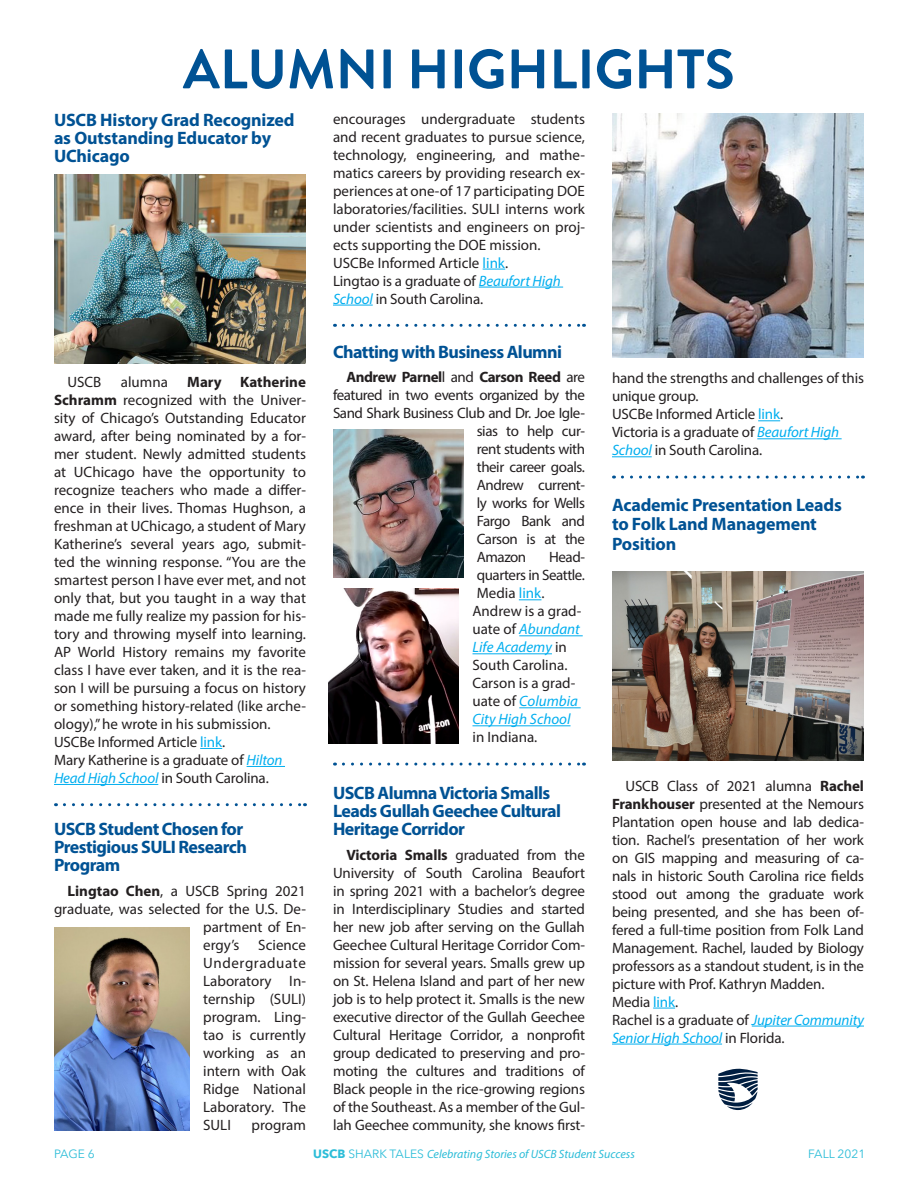
<style>
.page{position:relative;width:918px;height:1188px;background:#fff}
.page>*{position:absolute;margin:0;border:0;box-sizing:border-box;transform-origin:0 0}
.t1{font:700 55.5px "Brandon Grotesque";color:#005294}
.t2{font:700 18px/18px "Myriad Pro";letter-spacing:-.03em;color:#005294}
.t3{font:700 18px/18px "Myriad Pro";letter-spacing:-.01em;color:#005294}
.Text{font:15px/18px "Myriad Pro";letter-spacing:-.01em;color:#231f20}
.Text-2{font:15px/18px "Myriad Pro";letter-spacing:-.03em;color:#231f20;text-align:right}
.Text-3{font:italic 15px/18px "Myriad Pro";letter-spacing:-.01em;color:#00aeef}
.Text-4{font:700 15px "Myriad Pro";letter-spacing:-.03em;color:#231f20}
.t4{font:italic 12px "Myriad Pro";color:#2cbdd8}
.t5{font:12px "Avenir Next";color:#2cbdd8}
.s1{color:#00aeef}
.s2{font-style:italic;color:#00aeef}
.s3{font-weight:700}
.s4{font-weight:400}
.s5{font-style:normal;color:#231f20}
.s6{font-family:"Avenir Next";font-weight:700;font-style:normal}
.s7{font-family:"Avenir Next";font-style:normal}
</style>
<div class="page">
<svg style="left:200px;top:748px;width:22px;height:1px"></svg>
<hr style="left:247px;top:766px;width:38px;height:1px;background:#00aeef">
<svg style="left:64px;top:803px;width:241px;height:3px"></svg>
<hr style="left:54px;top:784px;width:104px;height:1px;background:#00aeef">
<img style="left:54px;top:174px;width:252px;height:189px">
<svg style="left:483px;top:269px;width:22px;height:1px"></svg>
<hr style="left:479px;top:287px;width:84px;height:1px;background:#00aeef">
<svg style="left:343px;top:324px;width:242px;height:3px"></svg>
<hr style="left:333px;top:305px;width:40px;height:1px;background:#00aeef">
<svg style="left:519px;top:599px;width:22px;height:1px"></svg>
<hr style="left:519px;top:635px;width:64px;height:1px;background:#00aeef">
<hr style="left:472px;top:653px;width:80px;height:1px;background:#00aeef">
<hr style="left:519px;top:707px;width:62px;height:1px;background:#00aeef">
<hr style="left:472px;top:725px;width:99px;height:1px;background:#00aeef">
<svg style="left:343px;top:763px;width:242px;height:3px"></svg>
<svg style="left:758px;top:420px;width:22px;height:1px"></svg>
<hr style="left:757px;top:438px;width:85px;height:1px;background:#00aeef">
<svg style="left:622px;top:476px;width:241px;height:3px"></svg>
<hr style="left:612px;top:456px;width:40px;height:1px;background:#00aeef">
<svg style="left:653px;top:1008px;width:22px;height:1px"></svg>
<hr style="left:752px;top:1026px;width:112px;height:1px;background:#00aeef">
<hr style="left:612px;top:1044px;width:110px;height:1px;background:#00aeef">
<svg style="left:718px;top:1068px;width:40px;height:42px"></svg>
<img style="left:329px;top:588px;width:130px;height:156px">
<img style="left:333px;top:430px;width:130px;height:148px">
<img style="left:54px;top:928px;width:136px;height:203px">
<img style="left:612px;top:113px;width:252px;height:245px">
<img style="left:612px;top:572px;width:252px;height:188px">
<p class="t1" style="left:183px;top:30px;width:553px">ALUMNI HIGHLIGHTS</p>
<p class="t3" style="left:54px;top:110px;width:242px">USCB History Grad Recognized as Outstanding Educator by<br>UChicago</p>
<p class="Text" style="left:333px;top:109px;width:254px;text-align:justify">encourages undergraduate students and recent graduates to pursue science, technology, engineering, and mathe&shy;matics careers by providing research ex&shy;periences at one-of 17 participating DOE laboratories/facilities. SULI interns work under scientists and engineers on proj&shy;ects supporting the DOE mission.</p>
<p class="Text" style="left:333px;top:253px;width:177px">USCBe Informed Article <span class="s1">link</span>.</p>
<p class="Text" style="left:333px;top:271px;width:229px">Lingtao is a graduate of <span class="s2">Beaufort High<br>School</span> in South Carolina.</p>
<p class="Text" style="left:54px;top:373px;width:254px;text-align:justify;text-indent:133px"><span class="s3">Mary Katherine Schramm</span> recognized with the Univer&shy;sity of Chicago’s Outstanding Educator award, after being nominated by a for&shy;mer student. Newly admitted students at UChicago have the opportunity to recognize teachers who made a differ&shy;ence in their lives. Thomas Hughson, a freshman at UChicago, a student of Mary Katherine’s several years ago, submit&shy;ted the winning response. “You are the smartest person I have ever met, and not only that, but you taught in a way that made me fully realize my passion for his&shy;tory and throwing myself into learning.<br>AP World History remains my favorite class I have ever taken, and it is the rea&shy;son I will be pursuing a focus on history or something history-related (like arche&shy;ology),” he wrote in his submission.</p>
<p class="Text" style="left:54px;top:733px;width:173px">USCBe Informed Article <span class="s1">link</span>.</p>
<p class="Text" style="left:54px;top:751px;width:230px">Mary Katherine is a graduate of <span class="s2">Hilton<br>Head High School</span> in South Carolina.</p>
<p class="t2" style="left:54px;top:820px;width:194px">USCB Student Chosen for<br>Prestigious SULI Research<br>Program</p>
<p class="Text" style="left:68px;top:882px;width:240px"><span class="s3">Lingtao Chen</span>, a USCB Spring 2021</p>
<p class="Text" style="left:54px;top:900px;width:254px">graduate, was selected for the U.S. De-</p>
<p class="Text" style="left:203px;top:918px;width:104px">partment of En-</p>
<p class="Text" style="left:203px;top:936px;width:38px">ergy’s</p>
<p class="Text" style="left:68px;top:373px;width:35px">USCB</p>
<p class="Text" style="left:121px;top:373px;width:49px">alumna</p>
<p class="Text" style="left:203px;top:936px;width:104px;text-align:justify;text-indent:55px">Science Undergraduate Laboratory In&shy;ternship (SULI) program. Ling&shy;tao is currently working as an intern with Oak Ridge National Laboratory. The SULI</p>
<p class="Text" style="left:252px;top:1116px;width:56px">program</p>
<p class="t2" style="left:333px;top:342px;width:231px">Chatting with Business Alumni</p>
<p class="Text-4" style="left:346px;top:367px;width:240px">Andrew Parnel<span class="s4">l and</span> Carson Reed <span class="s4">are</span></p>
<p class="Text-2" style="left:333px;top:386px;width:253px">featured in two events organized by the</p>
<p class="Text-2" style="left:333px;top:404px;width:254px">Sand Shark Business Club and Dr. Joe Igle-</p>
<p class="Text-2" style="left:477px;top:422px;width:110px">sias to help cur-</p>
<p class="Text-2" style="left:477px;top:440px;width:110px">rent students with</p>
<p class="Text-2" style="left:477px;top:458px;width:110px">their career goals.</p>
<p class="Text-2" style="left:477px;top:476px;width:110px">Andrew current-</p>
<p class="Text-2" style="left:477px;top:494px;width:110px">ly works for Wells</p>
<p class="Text-2" style="left:477px;top:512px;width:110px">Fargo Bank and</p>
<p class="Text-2" style="left:477px;top:530px;width:110px">Carson is at the</p>
<p class="Text" style="left:477px;top:548px;width:51px">Amazon</p>
<p class="Text-2" style="left:477px;top:548px;width:110px">Head-<br>quarters in Seattle.</p>
<p class="Text" style="left:477px;top:584px;width:69px">Media <span class="s1">link</span>.</p>
<p class="Text" style="left:472px;top:602px;width:110px">Andrew is a grad&shy;uate of <span class="s2">Abundant<br>Life Academy</span> in<br>South Carolina.</p>
<p class="Text" style="left:472px;top:674px;width:107px">Carson is a grad&shy;uate of <span class="s2">Columbia<br>City High School </span>in Indiana.</p>
<p class="t2" style="left:333px;top:784px;width:230px">USCB Alumna Victoria Smalls<br>Leads Gullah Geechee Cultural<br>Heritage Corridor</p>
<p class="Text" style="left:333px;top:846px;width:254px;text-align:justify;text-indent:14px"><span class="s3">Victoria Smalls</span> graduated from the University of South Carolina Beaufort in spring 2021 with a bachelor’s degree in Interdisciplinary Studies and started her new job after serving on the Gullah Geechee Cultural Heritage Corridor Com&shy;mission for several years. Smalls grew up on St. Helena Island and part of her new job is to help protect it. Smalls is the new executive director of the Gullah Geechee Cultural Heritage Corridor, a nonprofit group dedicated to preserving and pro&shy;moting the cultures and traditions of Black people in the rice-growing regions of the Southeast. As a member of the Gul&shy;lah Geechee community, she knows first-</p>
<p class="Text" style="left:612px;top:369px;width:254px">hand the strengths and challenges of this unique group.</p>
<p class="Text" style="left:612px;top:405px;width:173px">USCBe Informed Article <span class="s1">link</span>.</p>
<p class="Text" style="left:612px;top:423px;width:229px">Victoria is a graduate of <span class="s2">Beaufort High<br>School</span> in South Carolina.</p>
<p class="t3" style="left:612px;top:494px;width:231px;line-height:19.5px">Academic Presentation Leads to Folk Land Management<br>Position</p>
<p class="Text" style="left:612px;top:776px;width:254px;text-align:justify;text-indent:14px">USCB Class of 2021 alumna <span class="s3">Rachel Frankhouser</span> presented at the Nemours Plantation open house and lab dedica&shy;tion. Rachel’s presentation of her work on GIS mapping and measuring of ca&shy;nals in historic South Carolina rice fields stood out among the graduate work being presented, and she has been of&shy;fered a full-time position from Folk Land Management. Rachel, lauded by Biology professors as a standout student, is in the picture with Prof. Kathryn Madden.</p>
<p class="Text" style="left:612px;top:992px;width:68px">Media <span class="s1">link</span>.</p>
<p class="Text-3" style="left:612px;top:1010px;width:254px"><span class="s5">Rachel is a graduate of</span> Jupiter Community<br>Senior High School <span class="s5">in Florida.</span></p>
<p class="t5" style="left:54px;top:1144px;width:42px">PAGE 6</p>
<p class="t4" style="left:313px;top:1147px;width:323px"><span class="s6">USCB</span> <span class="s7">SHARK TALES</span> Celebrating Stories of USCB Student Success</p>
<p class="t5" style="left:808px;top:1144px;width:59px">FALL 2021</p>
</div>
